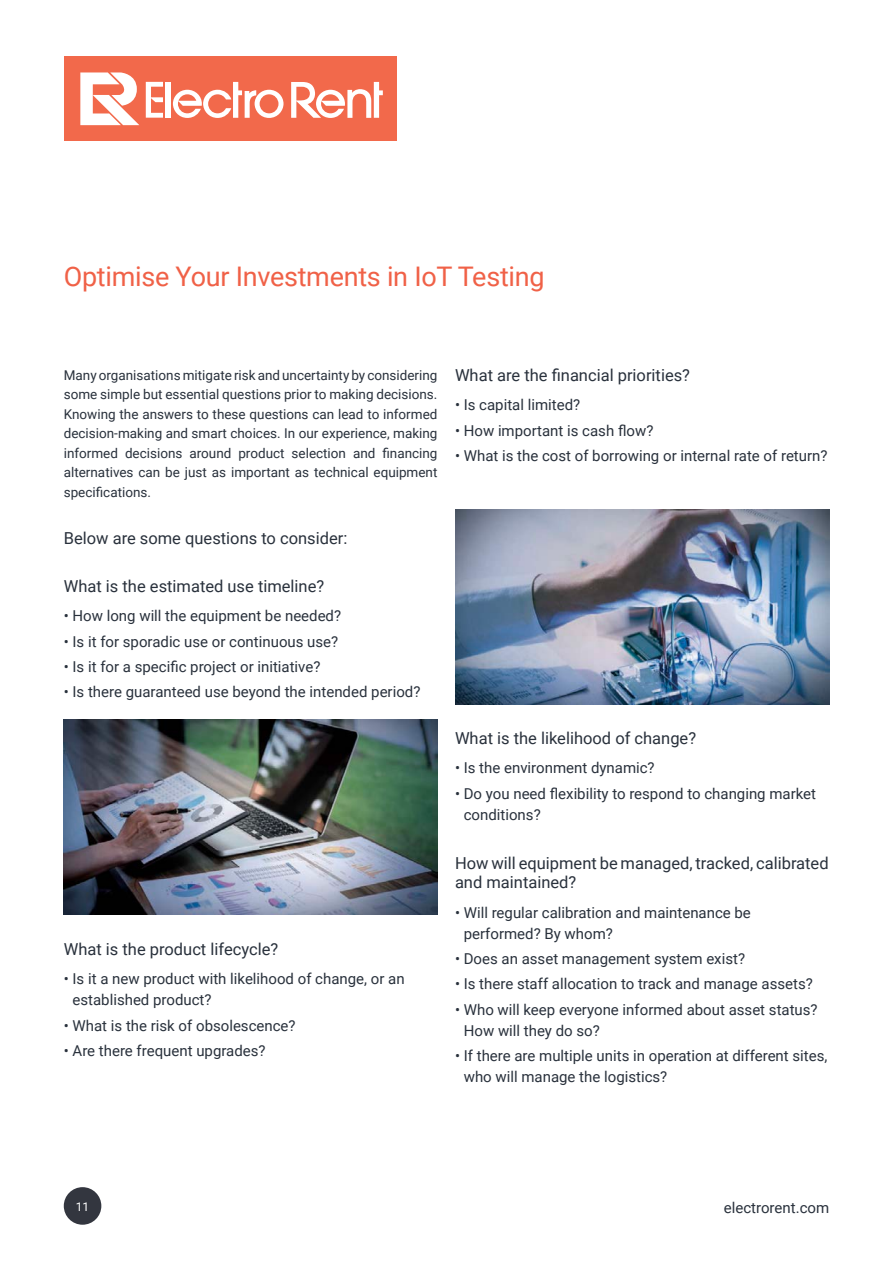
<style>
.page{position:relative;width:893px;height:1263px;background:#fff}
.page>*{position:absolute;margin:0;border:0;box-sizing:border-box;transform-origin:0 0}
.t1{font:27px "Roboto";letter-spacing:-.01em;color:#f06147}
.t2{font:16.5px/19.5px "Roboto";color:#29313c}
.t3{font:15px/21px "Roboto";color:#29313c}
.t4{font:13.5px/19.5px "Roboto";color:#29313c;text-align:justify}
.t5{font:12px "Roboto";color:#fff}
</style>
<div class="page">
<div style="left:64px;top:1187px;width:37px;height:38px;background:#33363f;border-radius:50%"></div>
<div style="left:64px;top:56px;width:333px;height:85px;background:#f2694b"></div>
<svg style="left:291px;top:82px;width:92px;height:36px"></svg>
<svg style="left:146px;top:82px;width:17px;height:36px"></svg>
<div style="left:166px;top:82px;width:5px;height:36px;background:#fff"></div>
<svg style="left:173px;top:82px;width:111px;height:36px"></svg>
<svg style="left:80px;top:72px;width:59px;height:53px"></svg>
<img style="left:64px;top:719px;width:373px;height:196px">
<img style="left:455px;top:509px;width:374px;height:196px">
<p class="t1" style="left:64px;top:257px;width:482px">Optimise Your Investments in IoT Testing</p>
<p class="t4" style="left:64px;top:365px;width:375px">Many organisations mitigate risk and uncertainty by considering some simple but essential questions prior to making decisions.<br>Knowing the answers to these questions can lead to informed decision-making and smart choices. In our experience, making informed decisions around product selection and financing alternatives can be just as important as technical equipment specifications.</p>
<p class="t2" style="left:64px;top:528px;width:285px">Below are some questions to consider:</p>
<p class="t2" style="left:64px;top:576px;width:262px">What is the estimated use timeline?</p>
<p class="t3" style="left:64px;top:605px;width:279px">• How long will the equipment be needed?</p>
<p class="t3" style="left:64px;top:630px;width:276px">• Is it for sporadic use or continuous use?</p>
<p class="t3" style="left:64px;top:655px;width:258px">• Is it for a specific project or initiative?</p>
<p class="t3" style="left:64px;top:681px;width:358px">• Is there guaranteed use beyond the intended period?</p>
<p class="t2" style="left:64px;top:939px;width:216px">What is the product lifecycle?</p>
<p class="t3" style="left:73px;top:968px;width:334px;text-indent:-9px">• Is it a new product with likelihood of change, or an established product?</p>
<p class="t3" style="left:64px;top:1014px;width:233px">• What is the risk of obsolescence?</p>
<p class="t3" style="left:64px;top:1039px;width:203px">• Are there frequent upgrades?</p>
<p class="t2" style="left:455px;top:365px;width:237px">What are the financial priorities?</p>
<p class="t3" style="left:455px;top:394px;width:127px">• Is capital limited?</p>
<p class="t3" style="left:455px;top:419px;width:200px">• How important is cash flow?</p>
<p class="t3" style="left:455px;top:444px;width:374px">• What is the cost of borrowing or internal rate of return?</p>
<p class="t2" style="left:455px;top:728px;width:243px">What is the likelihood of change?</p>
<p class="t3" style="left:455px;top:757px;width:201px">• Is the environment dynamic?</p>
<p class="t3" style="left:464px;top:782px;width:354px;text-indent:-9px">• Do you need flexibility to respond to changing market conditions?</p>
<p class="t2" style="left:455px;top:852px;width:375px">How will equipment be managed, tracked, calibrated and maintained?</p>
<p class="t3" style="left:464px;top:901px;width:289px;text-indent:-9px">• Will regular calibration and maintenance be performed? By whom?</p>
<p class="t3" style="left:455px;top:948px;width:292px">• Does an asset management system exist?</p>
<p class="t3" style="left:455px;top:973px;width:359px">• Is there staff allocation to track and manage assets?</p>
<p class="t3" style="left:464px;top:998px;width:355px;text-indent:-9px">• Who will keep everyone informed about asset status?<br>How will they do so?</p>
<p class="t3" style="left:464px;top:1044px;width:365px;text-indent:-9px">• If there are multiple units in operation at different sites, who will manage the logistics?</p>
<p class="t5" style="left:76px;top:1198px;width:15px">11</p>
<p class="t3" style="left:724px;top:1196px;width:107px">electrorent.com</p>
</div>
